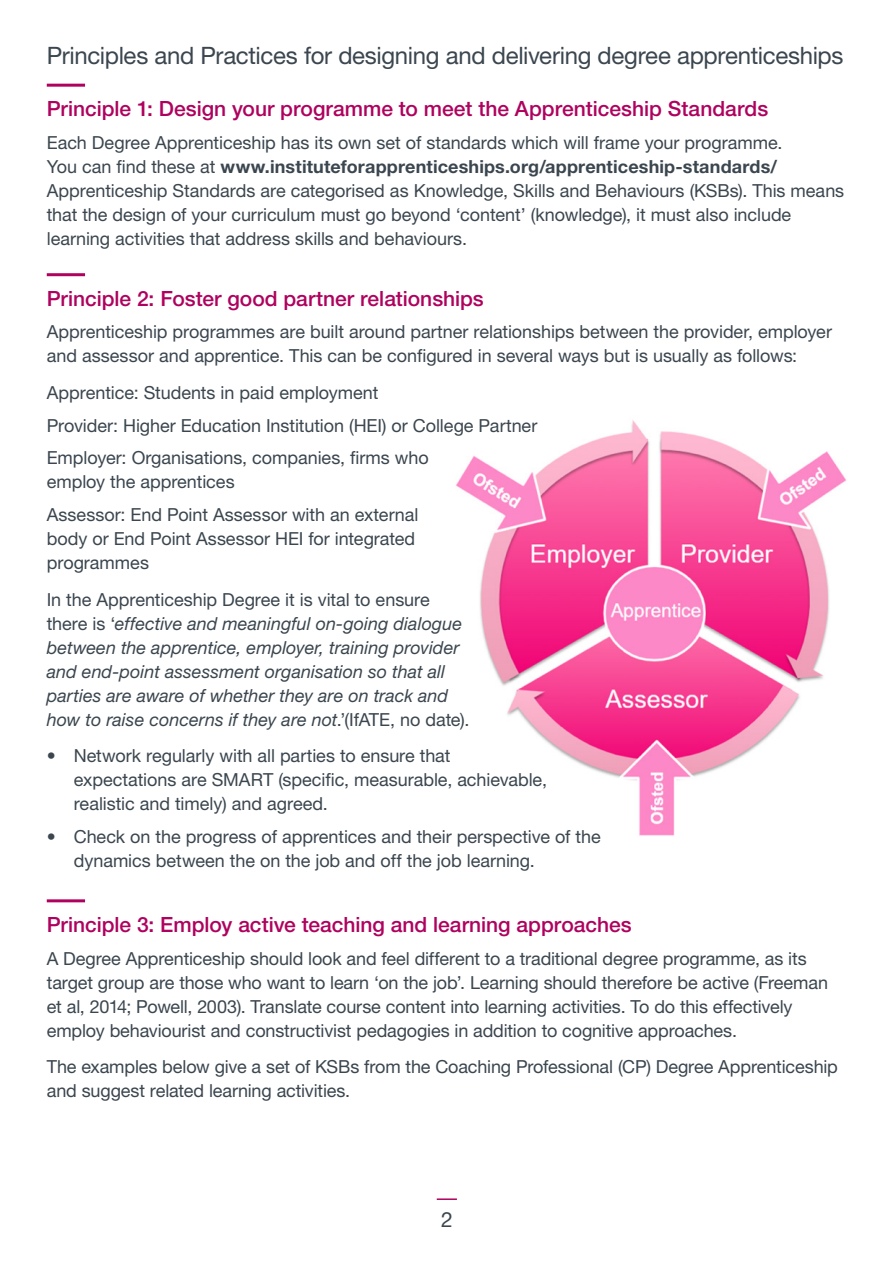
<style>
.page{position:relative;width:893px;height:1263px;background:#fff}
.page>*{position:absolute;margin:0;border:0;box-sizing:border-box;transform-origin:0 0}
.Heading{font:24px "Helvetica Neue LT Std";letter-spacing:-.015em;color:#3b464f}
.Subheading{font:500 21px "Helvetica Neue LT Std";color:#af025e}
.t1{font:21px "Helvetica Neue LT Std";color:#3b464f}
.Body{font:18px/24px "Helvetica Neue LT Std";letter-spacing:-.005em;color:#3b464f}
.Body-2{font:italic 18px/24px "Helvetica Neue LT Std";color:#3b464f}
.Bullets{font:18px/24px "Helvetica Neue LT Std";letter-spacing:-.005em;color:#3b464f}
.s1{font-weight:700}
.s2{font-style:normal}
</style>
<div class="page">
<img style="left:455px;top:420px;width:392px;height:416px">
<hr style="left:47px;top:84px;width:38px;height:3px;background:#af025e">
<hr style="left:47px;top:273px;width:38px;height:3px;background:#af025e">
<hr style="left:47px;top:899px;width:38px;height:3px;background:#af025e">
<hr style="left:437px;top:1198px;width:20px;height:2px;background:#af025e">
<h3 class="Heading" style="left:47px;top:41px;width:798px">Principles and Practices for designing and delivering degree apprenticeships</h3>
<h4 class="Subheading" style="left:47px;top:96px;width:723px">Principle 1: Design your programme to meet the Apprenticeship Standards</h4>
<p class="Body" style="left:47px;top:130px;width:799px">Each Degree Apprenticeship has its own set of standards which will frame your programme.<br>You can find these at <span class="s1">www.instituteforapprenticeships.org/apprenticeship-standards/ </span>Apprenticeship Standards are categorised as Knowledge, Skills and Behaviours (KSBs). This means that the design of your curriculum must go beyond ‘content’ (knowledge), it must also include learning activities that address skills and behaviours.</p>
<h4 class="Subheading" style="left:47px;top:286px;width:439px">Principle 2: Foster good partner relationships</h4>
<p class="Body" style="left:47px;top:320px;width:787px">Apprenticeship programmes are built around partner relationships between the provider, employer and assessor and apprentice. This can be configured in several ways but is usually as follows:</p>
<p class="Body" style="left:47px;top:380px;width:333px">Apprentice: Students in paid employment</p>
<p class="Body" style="left:47px;top:413px;width:492px">Provider: Higher Education Institution (HEI) or College Partner</p>
<p class="Body" style="left:47px;top:445px;width:383px">Employer: Organisations, companies, firms who employ the apprentices</p>
<p class="Body" style="left:47px;top:502px;width:373px">Assessor: End Point Assessor with an external body or End Point Assessor HEI for integrated programmes</p>
<p class="Body-2" style="left:47px;top:587px;width:424px"><span class="s2">In the Apprenticeship Degree it is vital to ensure there is ‘</span>effective and meaningful on-going dialogue between the apprentice, employer, training provider and end-point assessment organisation so that all parties are aware of whether they are on track and how to raise concerns if they are not<span class="s2">.’(IfATE, no date).</span></p>
<p class="Bullets" style="left:74px;top:743px;width:475px;text-indent:-27px">• Network regularly with all parties to ensure that expectations are SMART (specific, measurable, achievable, realistic and timely) and agreed.</p>
<p class="Bullets" style="left:74px;top:824px;width:528px;text-indent:-27px">• Check on the progress of apprentices and their perspective of the dynamics between the on the job and off the job learning.</p>
<h4 class="Subheading" style="left:47px;top:912px;width:586px">Principle 3: Employ active teaching and learning approaches</h4>
<p class="Body" style="left:47px;top:946px;width:783px">A Degree Apprenticeship should look and feel different to a traditional degree programme, as its target group are those who want to learn ‘on the job’. Learning should therefore be active (Freeman et al, 2014; Powell, 2003). Translate course content into learning activities. To do this effectively employ behaviourist and constructivist pedagogies in addition to cognitive approaches.</p>
<p class="Body" style="left:47px;top:1054px;width:793px">The examples below give a set of KSBs from the Coaching Professional (CP) Degree Apprenticeship and suggest related learning activities.</p>
<p class="t1" style="left:441px;top:1206px;width:13px">2</p>
</div>
